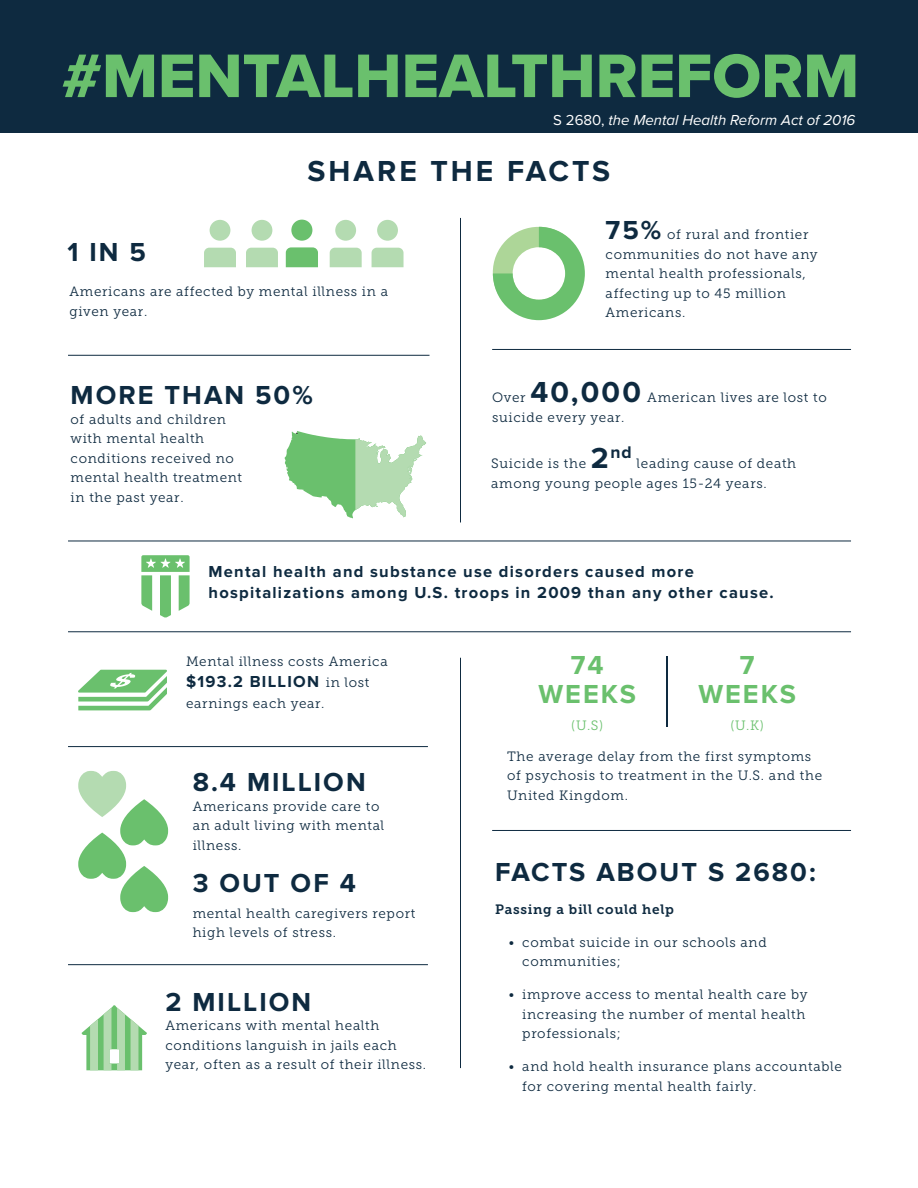
<style>
.page{position:relative;width:918px;height:1188px;background:#fff}
.page>*{position:absolute;margin:0;border:0;box-sizing:border-box;transform-origin:0 0}
.t1{font:700 30px "Proxima Nova";letter-spacing:.1em;color:#0e2a40}
.t2{font:700 27px "Proxima Nova";letter-spacing:.075em;color:#0e2a40}
.t3{font:700 27px "Proxima Nova";letter-spacing:.075em;color:#6ac06d}
.t4{font:700 17.55px "Proxima Nova";color:#0e2a40}
.t5{font:700 16.5px/21px "Proxima Nova";letter-spacing:.075em;color:#0e2a40}
.t6{font:italic 15px "Proxima Nova";color:#fff}
.t7{font:13.5px/19.5px "Museo Slab 300";letter-spacing:.05em;color:#0e2a40}
.t8{font:13.5px "Museo Slab 700";letter-spacing:.05em;color:#0e2a40}
.t9{font:13.5px "Museo Slab 300";color:#6ac06d}
.s1{font-style:normal}
.s2{font-family:"Proxima Nova";font-weight:700;font-size:27px}
.s3{font-size:30px}
.s4{font-family:"Museo Slab 300";font-weight:400;font-size:13.5px}
</style>
<div class="page">
<div style="left:252px;top:220px;width:20px;height:21px;background:#b4dbb1;border-radius:50%"></div>
<svg style="left:246px;top:248px;width:32px;height:19px"></svg>
<div style="left:335px;top:220px;width:21px;height:21px;background:#b4dbb1;border-radius:50%"></div>
<svg style="left:330px;top:248px;width:32px;height:19px"></svg>
<div style="left:377px;top:220px;width:21px;height:21px;background:#b4dbb1;border-radius:50%"></div>
<svg style="left:372px;top:248px;width:32px;height:19px"></svg>
<div style="left:210px;top:220px;width:20px;height:21px;background:#b4dbb1;border-radius:50%"></div>
<svg style="left:204px;top:248px;width:32px;height:19px"></svg>
<div style="left:291px;top:220px;width:21px;height:21px;background:#6ac06d;border-radius:50%"></div>
<svg style="left:286px;top:247px;width:32px;height:20px"></svg>
<hr style="left:460px;top:218px;width:1px;height:304px;background:#0e2a40">
<hr style="left:68px;top:355px;width:362px;height:1px;background:#0e2a40">
<hr style="left:492px;top:349px;width:359px;height:1px;background:#0e2a40">
<svg style="left:492px;top:226px;width:93px;height:95px"></svg>
<hr style="left:460px;top:658px;width:1px;height:410px;background:#0e2a40">
<hr style="left:492px;top:830px;width:359px;height:1px;background:#0e2a40">
<hr style="left:68px;top:964px;width:360px;height:1px;background:#0e2a40">
<hr style="left:68px;top:746px;width:360px;height:1px;background:#0e2a40">
<hr style="left:68px;top:541px;width:783px;height:1px;background:#0e2a40">
<hr style="left:68px;top:631px;width:783px;height:1px;background:#0e2a40">
<svg style="left:141px;top:555px;width:49px;height:63px"></svg>
<svg style="left:78px;top:771px;width:90px;height:141px"></svg>
<svg style="left:78px;top:670px;width:89px;height:40px"></svg>
<hr style="left:667px;top:657px;width:1px;height:70px;background:#0e2a40">
<svg style="left:285px;top:431px;width:141px;height:87px"></svg>
<svg style="left:82px;top:1005px;width:65px;height:65px"></svg>
<div style="left:0;top:0;width:918px;height:133px;background:#0e2a40"></div>
<svg style="left:63px;top:55px;width:91px;height:42px"></svg>
<svg style="left:162px;top:55px;width:31px;height:42px"></svg>
<svg style="left:199px;top:55px;width:153px;height:42px"></svg>
<svg style="left:358px;top:55px;width:40px;height:42px"></svg>
<svg style="left:405px;top:55px;width:187px;height:42px"></svg>
<svg style="left:599px;top:55px;width:37px;height:42px"></svg>
<svg style="left:642px;top:55px;width:31px;height:42px"></svg>
<svg style="left:679px;top:54px;width:80px;height:44px"></svg>
<svg style="left:765px;top:55px;width:36px;height:42px"></svg>
<svg style="left:807px;top:55px;width:48px;height:42px"></svg>
<p class="t6" style="left:553px;top:112px;width:304px"><span class="s1">S 2680,</span> the Mental Health Reform Act of 2016</p>
<p class="t1" style="left:308px;top:154px;width:304px">SHARE THE FACTS</p>
<p class="t2" style="left:67px;top:237px;width:80px">1 IN 5</p>
<p class="t7" style="left:70px;top:282px;width:320px">Americans are affected by mental illness in a given year.</p>
<p class="t2" style="left:71px;top:380px;width:244px">MORE THAN 50%</p>
<p class="t7" style="left:71px;top:410px;width:157px">of adults and children</p>
<p class="t7" style="left:71px;top:429px;width:135px">with mental health</p>
<p class="t7" style="left:71px;top:449px;width:165px">conditions received no</p>
<p class="t7" style="left:71px;top:468px;width:173px">mental health treatment</p>
<p class="t7" style="left:71px;top:488px;width:115px">in the past year.</p>
<p class="t7" style="left:606px;top:225px;width:214px"><span class="s2">75%</span> of rural and frontier communities do not have any mental health professionals, affecting up to 45 million<br>Americans.</p>
<p class="t7" style="left:492px;top:388px;width:35px">Over</p>
<p class="t1" style="left:530px;top:375px;width:112px">40,000</p>
<p class="t7" style="left:647px;top:388px;width:181px">American lives are lost to</p>
<p class="t7" style="left:492px;top:408px;width:134px">suicide every year.</p>
<p class="t7" style="left:491px;top:454px;width:96px">Suicide is the</p>
<p class="t4" style="left:591px;top:442px;width:42px"><span class="s3">2</span>nd</p>
<p class="t7" style="left:491px;top:454px;width:306px;text-indent:145px">leading cause of death among young people ages 15-24 years.</p>
<p class="t5" style="left:209px;top:562px;width:567px">Mental health and substance use disorders caused more hospitalizations among U.S. troops in 2009 than any other cause.</p>
<p class="t7" style="left:186px;top:652px;width:203px">Mental illness costs America</p>
<p class="t5" style="left:186px;top:672px;width:185px">$193.2 BILLION <span class="s4">in lost</span></p>
<p class="t7" style="left:186px;top:694px;width:140px">earnings each year.</p>
<p class="t2" style="left:193px;top:767px;width:175px">8.4 MILLION</p>
<p class="t7" style="left:193px;top:797px;width:193px">Americans provide care to an adult living with mental illness.</p>
<p class="t2" style="left:193px;top:867px;width:165px">3 OUT OF 4</p>
<p class="t7" style="left:193px;top:904px;width:224px">mental health caregivers report high levels of stress.</p>
<p class="t2" style="left:165px;top:986px;width:147px">2 MILLION</p>
<p class="t7" style="left:165px;top:1016px;width:262px">Americans with mental health conditions languish in jails each year, often as a result of their illness.</p>
<p class="t3" style="left:571px;top:650px;width:34px">74</p>
<p class="t3" style="left:538px;top:678px;width:99px">WEEKS</p>
<p class="t3" style="left:740px;top:650px;width:16px">7</p>
<p class="t3" style="left:698px;top:678px;width:99px">WEEKS</p>
<p class="t9" style="left:571px;top:718px;width:34px">(U.S)</p>
<p class="t9" style="left:731px;top:718px;width:35px">(U.K)</p>
<p class="t7" style="left:507px;top:746px;width:316px">The average delay from the first symptoms of psychosis to treatment in the U.S. and the<br>United Kingdom.</p>
<p class="t2" style="left:495px;top:856px;width:322px">FACTS ABOUT S 2680:</p>
<p class="t8" style="left:495px;top:902px;width:180px">Passing a bill could help</p>
<p class="t7" style="left:522px;top:933px;width:246px;text-indent:-14px">• combat suicide in our schools and communities;</p>
<p class="t7" style="left:522px;top:985px;width:287px;text-indent:-14px">• improve access to mental health care by increasing the number of mental health professionals;</p>
<p class="t7" style="left:522px;top:1057px;width:321px;text-indent:-14px">• and hold health insurance plans accountable for covering mental health fairly.</p>
</div>
